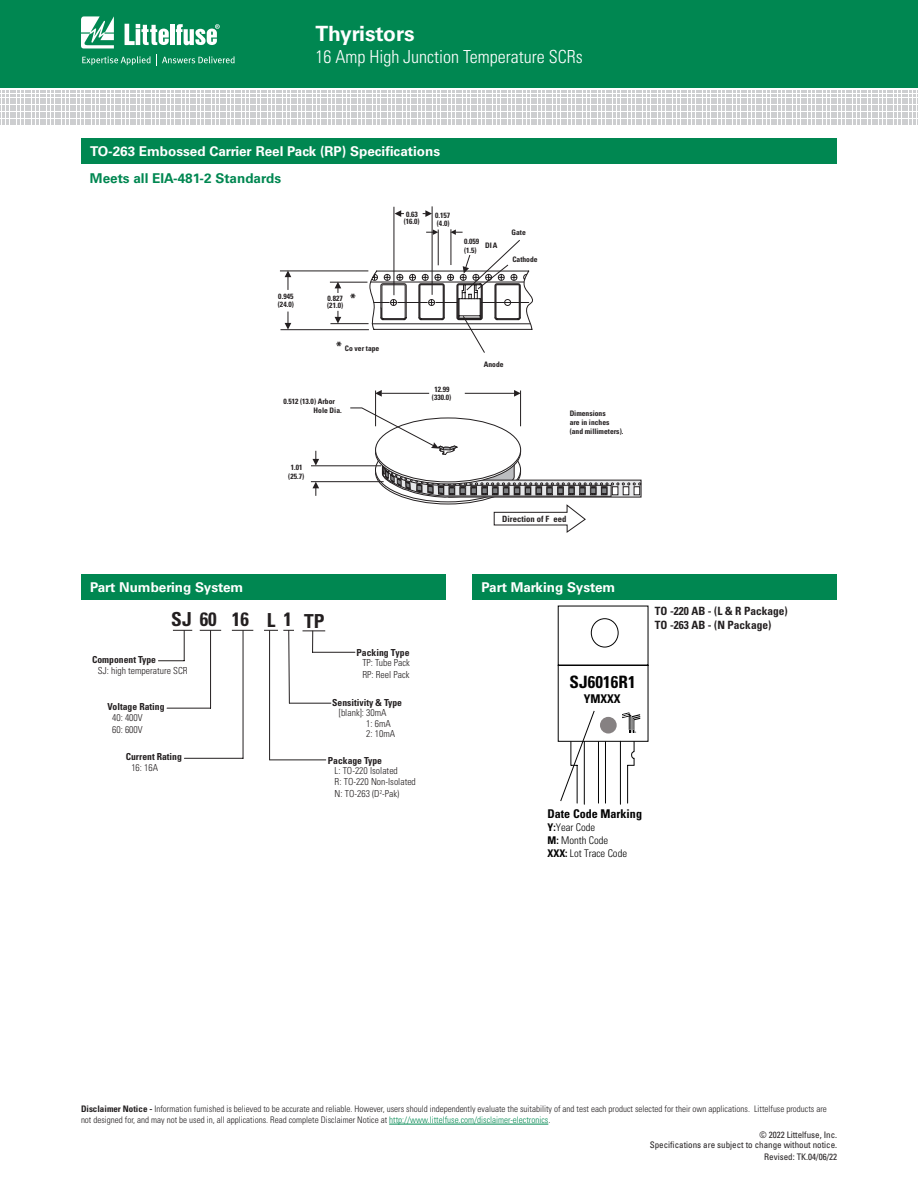
<style>
.page{position:relative;width:918px;height:1188px;background:#fff}
.page>*{position:absolute;margin:0;border:0;box-sizing:border-box;transform-origin:0 0}
.t1{font:700 21px "Univers LT Std";color:#fff}
.t2{font:700 condensed 19.35px "Univers LT Std";color:#231f20}
.t3{font:300 condensed 18px "Univers LT Std";color:#fff}
.t4{font:700 condensed 17.1px "Univers LT Std";letter-spacing:.005em;color:#030303}
.t5{font:700 13.5px "Univers LT Std";color:#fff}
.heading3{font:700 13.5px "Univers LT Std";color:#008751}
.IMAGE{font:700 condensed 12.9px "Univers LT Std";color:#231f20}
.t6{font:700 condensed 12px "Univers LT Std";color:#030303}
.t7{font:700 condensed 11.4px/14.2px "Univers LT Std";color:#231f20}
.t8{font:300 condensed 10.65px/12.8px "Univers LT Std";color:#030303}
.t9{font:300 condensed 9.6px/11.6px "Univers LT Std";color:#231f20}
.t10{font:700 condensed 9.6px/10.5px "Univers LT Std";color:#231f20}
.Body_text{font:300 condensed 9px/10.8px "Univers LT Std";color:#231f20}
.t11{font:condensed 9px/10.8px "Univers LT Std";color:#231f20;text-align:right}
.IMAGE-2{font:700 condensed 8.7px "Univers LT Std";color:#231f20}
.IMAGE-3{font:700 condensed 7.5px/7.5px "Univers LT Std";color:#231f20}
.t12{font:700 condensed 1.95px "Univers LT Std";color:#030303}
.s1{font-size:12.9px}
.s2{font-weight:300}
.s3{font-weight:700}
.s4{color:#008751}
</style>
<div class="page">
<div style="left:0;top:0;width:918px;height:88px;background:#008751"></div>
<svg style="left:2px;top:91px;width:916px;height:34px"></svg>
<svg style="left:81px;top:16px;width:33px;height:32px"></svg>
<hr style="left:170px;top:24px;width:4px;height:21px;background:#fff">
<svg style="left:176px;top:24px;width:44px;height:21px"></svg>
<svg style="left:125px;top:24px;width:44px;height:21px"></svg>
<svg style="left:82px;top:55px;width:153px;height:11px"></svg>
<div style="left:81px;top:138px;width:756px;height:26px;background:#008751"></div>
<hr style="left:375px;top:391px;width:1px;height:35px;background:#231f20">
<hr style="left:520px;top:391px;width:1px;height:35px;background:#231f20">
<svg style="left:312px;top:451px;width:7px;height:15px"></svg>
<hr style="left:465px;top:393px;width:49px;height:1px;background:#231f20">
<svg style="left:514px;top:390px;width:7px;height:7px"></svg>
<hr style="left:381px;top:393px;width:48px;height:1px;background:#231f20">
<svg style="left:375px;top:390px;width:7px;height:7px"></svg>
<svg style="left:313px;top:482px;width:6px;height:14px"></svg>
<hr style="left:311px;top:466px;width:70px;height:1px;background:#231f20">
<hr style="left:311px;top:481px;width:73px;height:1px;background:#231f20">
<svg style="left:350px;top:408px;width:291px;height:90px"></svg>
<hr style="left:394px;top:207px;width:1px;height:88px;background:#231f20">
<svg style="left:395px;top:210px;width:9px;height:7px"></svg>
<hr style="left:432px;top:206px;width:1px;height:89px;background:#231f20">
<svg style="left:423px;top:210px;width:9px;height:7px"></svg>
<hr style="left:451px;top:229px;width:1px;height:36px;background:#231f20">
<hr style="left:280px;top:271px;width:88px;height:1px;background:#231f20">
<hr style="left:280px;top:329px;width:89px;height:1px;background:#231f20">
<svg style="left:285px;top:270px;width:6px;height:20px"></svg>
<svg style="left:285px;top:312px;width:6px;height:18px"></svg>
<hr style="left:330px;top:282px;width:37px;height:1px;background:#231f20">
<hr style="left:330px;top:323px;width:39px;height:1px;background:#231f20">
<svg style="left:335px;top:282px;width:6px;height:11px"></svg>
<svg style="left:335px;top:311px;width:6px;height:13px"></svg>
<svg style="left:494px;top:505px;width:92px;height:28px"></svg>
<svg style="left:370px;top:230px;width:163px;height:123px"></svg>
<div style="left:81px;top:574px;width:365px;height:26px;background:#008751"></div>
<div style="left:472px;top:574px;width:365px;height:26px;background:#008751"></div>
<svg style="left:173px;top:630px;width:19px;height:1px"></svg>
<svg style="left:200px;top:630px;width:21px;height:1px"></svg>
<svg style="left:232px;top:630px;width:21px;height:1px"></svg>
<hr style="left:184px;top:631px;width:1px;height:30px;background:#231f20">
<svg style="left:158px;top:661px;width:26px;height:1px"></svg>
<hr style="left:210px;top:630px;width:1px;height:78px;background:#231f20">
<hr style="left:167px;top:708px;width:44px;height:1px;background:#231f20">
<hr style="left:243px;top:631px;width:1px;height:127px;background:#231f20">
<hr style="left:184px;top:758px;width:59px;height:1px;background:#231f20">
<svg style="left:264px;top:630px;width:30px;height:73px"></svg>
<hr style="left:270px;top:760px;width:56px;height:1px;background:#231f20">
<hr style="left:289px;top:703px;width:42px;height:1px;background:#231f20">
<hr style="left:269px;top:631px;width:1px;height:129px;background:#231f20">
<svg style="left:303px;top:631px;width:22px;height:21px"></svg>
<hr style="left:313px;top:652px;width:42px;height:1px;background:#231f20">
<svg style="left:558px;top:606px;width:91px;height:199px"></svg>
<hr style="left:389px;top:1124px;width:159px;height:1px;background:#008751">
<h1 class="t1" style="left:315px;top:21px;width:101px">Thyristors</h1>
<h3 class="t3" style="left:315px;top:45px;width:269px">16 Amp High Junction Temperature SCRs</h3>
<p class="t5" style="left:90px;top:143px;width:352px">TO-263 Embossed Carrier Reel Pack (RP) Specifications</p>
<p class="heading3" style="left:90px;top:170px;width:193px">Meets all EIA-481-2 Standards</p>
<p class="IMAGE-3" style="left:278px;top:293px;width:17px">0.945 (24.0)</p>
<p class="IMAGE" style="left:350px;top:290px;width:7px">*</p>
<p class="IMAGE-3" style="left:327px;top:294px;width:17px">0.827 (21.0)</p>
<p class="IMAGE-3" style="left:336px;top:345px;width:45px"><span class="s1">*</span> Co ver tape</p>
<p class="IMAGE-3" style="left:314px;top:397px;width:30px;line-height:9.1px;text-indent:-30px">0.512 (13.0) Arbor<br>Hole Dia.</p>
<p class="IMAGE-3" style="left:288px;top:463px;width:17px;line-height:9.1px;text-align:center">1.01 (25.7)</p>
<p class="IMAGE-3" style="left:404px;top:210px;width:17px;text-align:center">0.63 (16.0)</p>
<p class="IMAGE-3" style="left:435px;top:212px;width:17px">0.157 (4.0)</p>
<p class="IMAGE-3" style="left:464px;top:237px;width:17px">0.059</p>
<p class="IMAGE-3" style="left:485px;top:242px;width:14px">DIA</p>
<p class="IMAGE-3" style="left:464px;top:247px;width:14px">(1.5)</p>
<p class="IMAGE-3" style="left:512px;top:228px;width:16px">Gate</p>
<p class="IMAGE-3" style="left:512px;top:255px;width:27px">Cathode</p>
<p class="IMAGE-3" style="left:432px;top:386px;width:21px;text-align:center">12.99 (330.0)</p>
<p class="IMAGE-3" style="left:484px;top:360px;width:21px">Anode</p>
<p class="IMAGE-3" style="left:570px;top:409px;width:55px;line-height:9.1px">Dimensions<br>are in inches (and millimeters).</p>
<p class="IMAGE-2" style="left:502px;top:513px;width:66px">Direction of F eed</p>
<p class="t5" style="left:90px;top:579px;width:155px">Part Numbering System</p>
<p class="t5" style="left:482px;top:579px;width:135px">Part Marking System</p>
<p class="t2" style="left:171px;top:608px;width:79px">SJ 60 16</p>
<p class="t10" style="left:92px;top:655px;width:65px">Component Type</p>
<p class="t10" style="left:112px;top:701px;width:54px;text-indent:-5px">Voltage Rating<br><span class="s2">40: 400V</span></p>
<p class="t10" style="left:131px;top:752px;width:52px;text-indent:-6px">Current Rating<br><span class="s2">16: 16A</span></p>
<p class="t2" style="left:267px;top:608px;width:27px">L 1</p>
<p class="t2" style="left:304px;top:609px;width:22px">TP</p>
<p class="t10" style="left:356px;top:647px;width:55px">Packing Type</p>
<p class="t9" style="left:362px;top:657px;width:49px">TP: Tube Pack<br>RP: Reel Pack</p>
<p class="t9" style="left:98px;top:665px;width:92px">SJ: high temperature SCR</p>
<p class="t4" style="left:569px;top:672px;width:68px">SJ6016R1</p>
<p class="t6" style="left:584px;top:691px;width:38px">YMXXX</p>
<p class="t10" style="left:339px;top:698px;width:65px;line-height:10.1px;text-indent:-7px">Sensitivity &amp; Type <span class="s2">[blank]: 30mA</span></p>
<p class="t9" style="left:335px;top:755px;width:65px;line-height:10.1px;text-indent:-7px"><span class="s3">Package Type<br></span>L: TO-220 Isolated</p>
<p class="t9" style="left:335px;top:776px;width:83px">R: TO-220 Non-Isolated<br>N: TO-263 (D<sup>2</sup>-Pak)</p>
<p class="t9" style="left:366px;top:718px;width:26px">1: 6mA</p>
<p class="t9" style="left:112px;top:724px;width:32px">60: 600V</p>
<p class="t9" style="left:366px;top:728px;width:30px">2: 10mA</p>
<p class="t12" style="left:635px;top:731px;width:3px">®</p>
<p class="t6" style="left:548px;top:807px;width:96px">Date Code Marking</p>
<p class="t8" style="left:548px;top:821px;width:81px"><span class="s3">Y:</span>Year Code<br><span class="s3">M:</span> Month Code<br><span class="s3">XXX:</span> Lot Trace Code</p>
<p class="t7" style="left:655px;top:604px;width:134px">TO -220 AB - (L &amp; R Package)<br>TO -263 AB - (N Package)</p>
<p class="Body_text" style="left:81px;top:1104px;width:747px"><span class="s3">Disclaimer Notice -</span> Information furnished is believed to be accurate and reliable. However, users should independently evaluate the suitability of and test each product selected for their own applications. Littelfuse products are not designed for, and may not be used in, all applications. Read complete Disclaimer Notice at <span class="s4">http://www.littelfuse.com/disclaimer-electronics</span>.</p>
<p class="t11" style="left:650px;top:1129px;width:189px">© 2022 Littelfuse, Inc.<br>Specifications are subject to change without notice.</p>
<p class="t11" style="left:764px;top:1152px;width:74px">Revised: TK.04/06/22</p>
</div>
